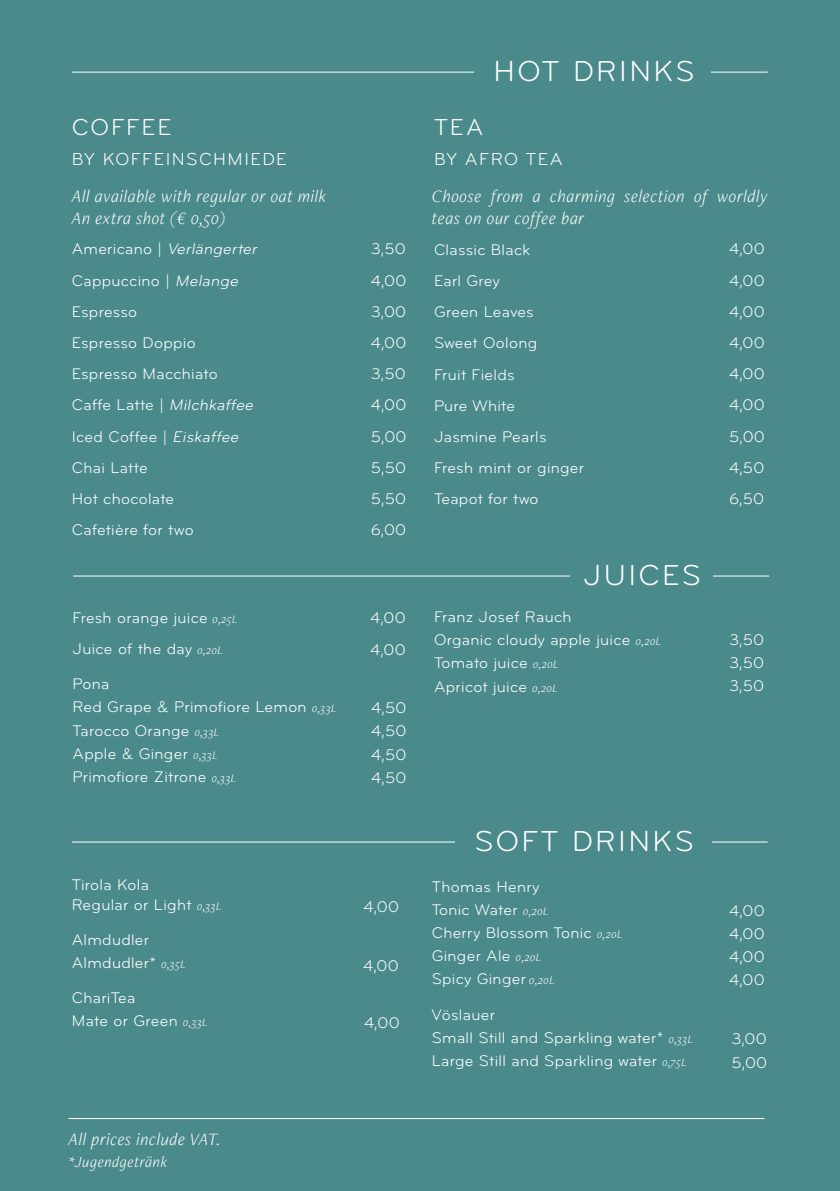
<style>
.page{position:relative;width:840px;height:1191px;background:#fff}
.page>*{position:absolute;margin:0;border:0;box-sizing:border-box;transform-origin:0 0}
.t1{font:30px "Bryant";letter-spacing:.08em;color:#fff}
.t2{font:24px "Bryant";letter-spacing:.08em;color:#fff}
.t3{font:italic 300 18px/21.6px "Freight Neo Pro";letter-spacing:.02em;color:#fff}
.t4{font:18px "Bryant";letter-spacing:.08em;color:#fff}
.t5{font:16px/31.2px "Bryant";letter-spacing:.02em;color:#fff}
.t6{font:italic 16px "Bryant";color:#fff}
.t7{font:italic 300 16px "Freight Neo Pro";letter-spacing:.02em;color:#fff}
.s1{font-style:normal}
.s2{font-style:italic}
.s3{font-family:"Freight Neo Pro";font-weight:300;font-style:italic;font-size:12px}
</style>
<div class="page">
<div style="left:0;top:0;width:839px;height:1191px;background:#4b8a8b"></div>
<hr style="left:72px;top:72px;width:695px;height:1px;background:#fff">
<div style="left:474px;top:44px;width:236px;height:49px;background:#4b8a8b"></div>
<hr style="left:73px;top:575px;width:695px;height:1px;background:#fff">
<hr style="left:72px;top:841px;width:695px;height:1px;background:#fff">
<hr style="left:68px;top:1118px;width:695px;height:1px;background:#fff">
<div style="left:570px;top:548px;width:142px;height:49px;background:#4b8a8b"></div>
<div style="left:454px;top:818px;width:257px;height:49px;background:#4b8a8b"></div>
<p class="t2" style="left:72px;top:113px;width:101px">COFFEE</p>
<p class="t4" style="left:72px;top:148px;width:216px">BY KOFFEINSCHMIEDE</p>
<p class="t3" style="left:72px;top:185px;width:256px">All available with regular or oat milk</p>
<p class="t3" style="left:72px;top:207px;width:155px">An extra shot (€ 0,50)</p>
<p class="t6" style="left:72px;top:239px;width:190px"><span class="s1">A m e r i c a n o |</span> Verlängerter</p>
<p class="t5" style="left:72px;top:265px;width:171px">Cappuccino | <span class="s2">Melange</span></p>
<p class="t5" style="left:72px;top:296px;width:67px">Espresso</p>
<p class="t5" style="left:72px;top:327px;width:186px">Espresso Doppio<br>Espresso Macchiato<br>C a ffe L a tte | <span class="s2">Milchkaffee<br></span>Iced Coffee | <span class="s2">Eiskaffee</span></p>
<p class="t5" style="left:72px;top:452px;width:77px">Chai Latte</p>
<p class="t5" style="left:72px;top:483px;width:104px">Hot chocolate</p>
<p class="t5" style="left:72px;top:514px;width:123px">Cafetière for two</p>
<p class="t5" style="left:73px;top:602px;width:167px">Fresh orange juice <span class="s3">0,25L</span></p>
<p class="t5" style="left:73px;top:633px;width:152px">Juice of the day <span class="s3">0,20L</span></p>
<p class="t5" style="left:73px;top:668px;width:38px">Pona</p>
<p class="t5" style="left:73px;top:691px;width:266px">Red Grape &amp; Primofiore Lemon <span class="s3">0,33L</span></p>
<p class="t5" style="left:73px;top:715px;width:148px">Tarocco Orange <span class="s3">0,33L</span></p>
<p class="t5" style="left:73px;top:738px;width:147px">Apple &amp; Ginger <span class="s3">0,33L</span></p>
<p class="t5" style="left:73px;top:761px;width:165px">Primofiore Zitrone <span class="s3">0,33L</span></p>
<p class="t5" style="left:72px;top:869px;width:79px">Tirola Kola</p>
<p class="t5" style="left:72px;top:889px;width:151px">Regular or Light <span class="s3">0,33L</span></p>
<p class="t5" style="left:72px;top:924px;width:79px">Almdudler</p>
<p class="t5" style="left:72px;top:947px;width:116px">Almdudler* <span class="s3">0,35L</span></p>
<p class="t5" style="left:72px;top:982px;width:65px">ChariTea</p>
<p class="t5" style="left:72px;top:1005px;width:138px">Mate or Green <span class="s3">0,33L</span></p>
<p class="t3" style="left:68px;top:1128px;width:154px">All prices include VAT.</p>
<p class="t7" style="left:68px;top:1150px;width:100px">*Jugendgetränk</p>
<p class="t5" style="left:370px;top:234px;width:37px">3,50</p>
<p class="t5" style="left:370px;top:265px;width:37px">4,00</p>
<p class="t5" style="left:370px;top:296px;width:37px">3,00</p>
<p class="t5" style="left:370px;top:327px;width:37px">4,00</p>
<p class="t5" style="left:370px;top:358px;width:37px">3,50</p>
<p class="t5" style="left:370px;top:390px;width:37px">4,00</p>
<p class="t5" style="left:370px;top:421px;width:37px">5,00</p>
<p class="t5" style="left:370px;top:452px;width:37px">5,50</p>
<p class="t5" style="left:370px;top:483px;width:37px">5,50</p>
<p class="t5" style="left:370px;top:514px;width:37px">6,00</p>
<p class="t5" style="left:370px;top:602px;width:37px">4,00</p>
<p class="t5" style="left:370px;top:634px;width:37px">4,00</p>
<p class="t5" style="left:371px;top:692px;width:37px">4,50</p>
<p class="t5" style="left:371px;top:715px;width:37px">4,50</p>
<p class="t5" style="left:371px;top:739px;width:37px">4,50</p>
<p class="t5" style="left:371px;top:762px;width:37px">4,50</p>
<p class="t5" style="left:363px;top:891px;width:37px">4,00</p>
<p class="t5" style="left:363px;top:949px;width:37px">4,00</p>
<p class="t5" style="left:364px;top:1006px;width:37px">4,00</p>
<p class="t1" style="left:493px;top:53px;width:202px">HOT DRINKS</p>
<p class="t2" style="left:434px;top:113px;width:51px">TEA</p>
<p class="t4" style="left:434px;top:148px;width:130px">BY AFRO TEA</p>
<p class="t3" style="left:431px;top:185px;width:337px">Choose from a charming selection of worldly teas on our coffee bar</p>
<p class="t5" style="left:434px;top:234px;width:98px">Classic Black</p>
<p class="t5" style="left:434px;top:265px;width:101px">Earl Grey<br>Green Leaves</p>
<p class="t5" style="left:434px;top:327px;width:105px">Sweet Oolong</p>
<p class="t5" style="left:434px;top:359px;width:82px">Fruit Fields</p>
<p class="t5" style="left:434px;top:390px;width:83px">Pure White</p>
<p class="t5" style="left:434px;top:421px;width:114px">Jasmine Pearls</p>
<p class="t5" style="left:434px;top:452px;width:151px">Fresh mint or ginger<br>Teapot for two</p>
<p class="t1" style="left:583px;top:557px;width:119px">JUICES</p>
<p class="t5" style="left:434px;top:601px;width:139px">Franz Josef Rauch</p>
<p class="t5" style="left:434px;top:624px;width:229px">Organic cloudy apple juice <span class="s3">0,20L</span></p>
<p class="t5" style="left:434px;top:647px;width:126px">Tomato juice <span class="s3">0,20L</span></p>
<p class="t5" style="left:434px;top:671px;width:126px">Apricot juice <span class="s3">0,20L</span></p>
<p class="t5" style="left:728px;top:234px;width:37px">4,00</p>
<p class="t5" style="left:728px;top:265px;width:37px">4,00</p>
<p class="t5" style="left:728px;top:296px;width:37px">4,00</p>
<p class="t5" style="left:728px;top:327px;width:37px">4,00</p>
<p class="t5" style="left:728px;top:358px;width:37px">4,00</p>
<p class="t5" style="left:728px;top:390px;width:37px">4,00</p>
<p class="t5" style="left:728px;top:421px;width:37px">5,00</p>
<p class="t5" style="left:728px;top:452px;width:37px">4,50</p>
<p class="t5" style="left:728px;top:483px;width:37px">6,50</p>
<p class="t5" style="left:728px;top:624px;width:37px">3,50</p>
<p class="t5" style="left:728px;top:647px;width:37px">3,50</p>
<p class="t5" style="left:728px;top:670px;width:37px">3,50</p>
<p class="t1" style="left:474px;top:823px;width:220px">SOFT DRINKS</p>
<p class="t5" style="left:431px;top:870px;width:109px">Thomas Henry</p>
<p class="t5" style="left:431px;top:894px;width:119px">Tonic Water <span class="s3">0,20L</span></p>
<p class="t5" style="left:431px;top:921px;width:193px;line-height:23.2px">Cherry Blossom Tonic <span class="s3">0,20L<br></span>Ginger Ale <span class="s3">0,20L</span></p>
<p class="t5" style="left:431px;top:963px;width:125px">Spicy Ginger <span class="s3">0,20L</span></p>
<p class="t5" style="left:431px;top:998px;width:65px">Vöslauer</p>
<p class="t5" style="left:431px;top:1022px;width:263px">Small Still and Sparkling water* <span class="s3">0,33L</span></p>
<p class="t5" style="left:431px;top:1045px;width:257px">Large Still and Sparkling water <span class="s3">0,75L</span></p>
<p class="t5" style="left:728px;top:895px;width:37px">4,00</p>
<p class="t5" style="left:728px;top:918px;width:37px">4,00</p>
<p class="t5" style="left:728px;top:941px;width:37px">4,00</p>
<p class="t5" style="left:728px;top:964px;width:37px">4,00</p>
<p class="t5" style="left:731px;top:1023px;width:37px">3,00</p>
<p class="t5" style="left:731px;top:1046px;width:37px">5,00</p>
</div>
